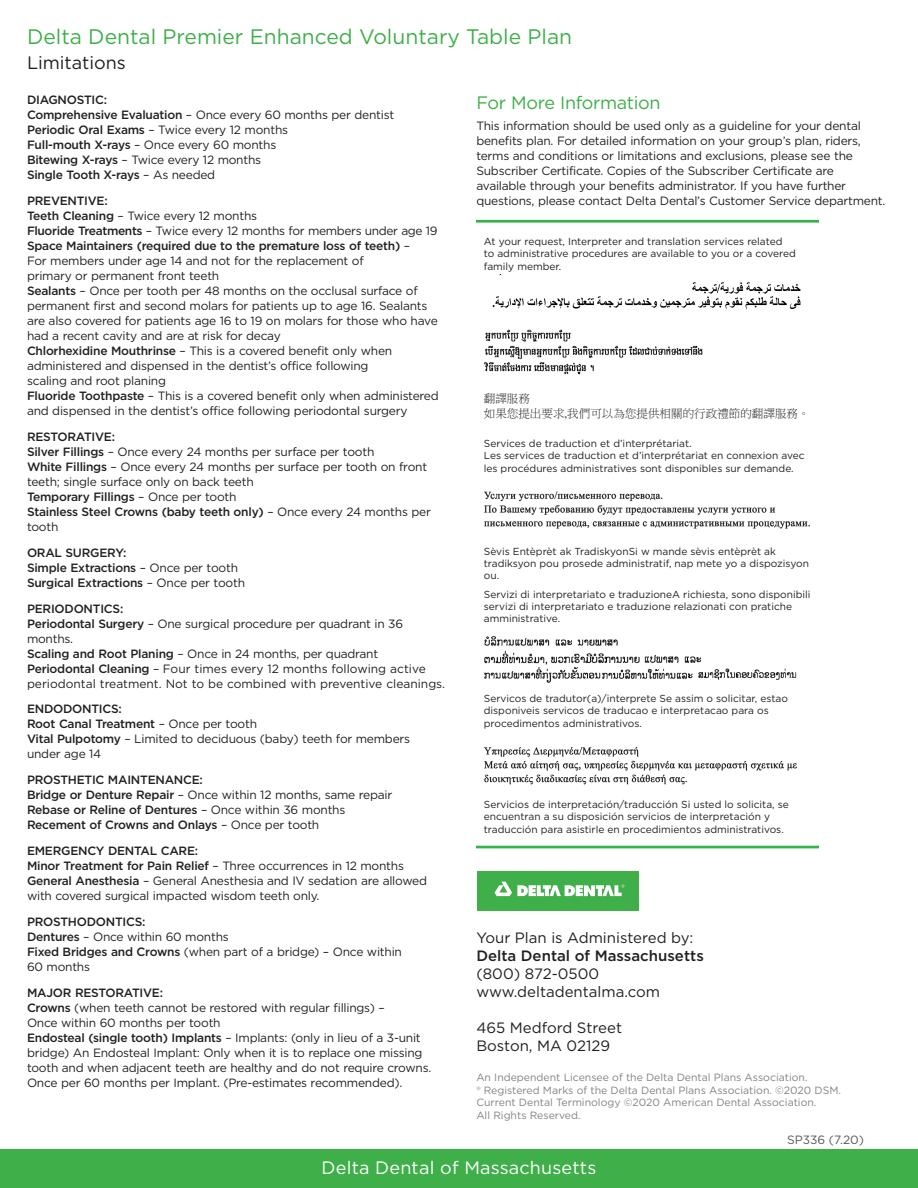
<style>
.page{position:relative;width:918px;height:1188px;background:#fff}
.page>*{position:absolute;margin:0;border:0;box-sizing:border-box;transform-origin:0 0}
.t1{font:21px "Gotham";color:#3eaf49}
.t2{font:18px "Gotham";letter-spacing:.01em;color:#fff}
.heading{font:18px "Gotham";letter-spacing:-.02em;color:#3eaf49}
.t3{font:18px "Gotham";color:#231f20}
.t4{font:15px "Gotham";color:#231f20}
.t5{font:500 15px "Gotham";color:#231f20}
.t6{font:12px/15px "Gotham";letter-spacing:-.02em;color:#231f20}
.t7{font:500 12px/15px "Gotham";letter-spacing:-.02em;color:#231f20}
.t8{font:12px/15px "Gotham";color:#231f20}
.t9{font:12px "Gotham";color:#57585a}
.t10{font:11.55px/14.7px "P Ming Li U";color:#231f20}
.t11{font:10.5px "Gotham";color:#808285}
.t12{font:10.2px/12.1px "Gotham";color:#231f20}
.s1{font-weight:500}
.s2{font-weight:400}
</style>
<div class="page">
<div style="left:0;top:1149px;width:918px;height:39px;background:#3eaf49"></div>
<div style="left:477px;top:871px;width:162px;height:40px;background:#3eaf49"></div>
<svg style="left:495px;top:882px;width:129px;height:14px"></svg>
<img style="left:492px;top:275px;width:309px;height:35px">
<img style="left:484px;top:329px;width:219px;height:46px">
<img style="left:484px;top:491px;width:326px;height:38px">
<img style="left:484px;top:636px;width:313px;height:47px">
<img style="left:484px;top:747px;width:313px;height:38px">
<hr style="left:476px;top:220px;width:342px;height:3px;background:#31b44a">
<hr style="left:476px;top:846px;width:342px;height:2px;background:#31b44a">
<p class="t1" style="left:27px;top:23px;width:547px">Delta Dental Premier Enhanced Voluntary Table Plan</p>
<p class="t3" style="left:27px;top:51px;width:100px">Limitations</p>
<p class="t7" style="left:27px;top:92px;width:82px">DIAGNOSTIC:</p>
<p class="t6" style="left:27px;top:107px;width:369px"><span class="s1">Comprehensive Evaluation</span> – Once every 60 months per dentist</p>
<p class="t6" style="left:27px;top:122px;width:263px"><span class="s1">Periodic Oral Exams</span> – Twice every 12 months</p>
<p class="t6" style="left:27px;top:137px;width:251px"><span class="s1">Full-mouth X-rays</span> – Once every 60 months</p>
<p class="t6" style="left:27px;top:152px;width:236px"><span class="s1">Bitewing X-rays</span> – Twice every 12 months</p>
<p class="t7" style="left:27px;top:167px;width:190px">Single Tooth X-rays <span class="s2">– As needed</span></p>
<p class="t7" style="left:27px;top:193px;width:82px">PREVENTIVE:</p>
<p class="t6" style="left:27px;top:208px;width:232px"><span class="s1">Teeth Cleaning</span> – Twice every 12 months</p>
<p class="t6" style="left:27px;top:223px;width:412px"><span class="s1">Fluoride Treatments</span> – Twice every 12 months for members under age 19</p>
<p class="t7" style="left:27px;top:238px;width:385px">Space Maintainers (required due to the premature loss of teeth) <span class="s2">–</span></p>
<p class="t6" style="left:27px;top:253px;width:338px">For members under age 14 and not for the replacement of</p>
<p class="t6" style="left:27px;top:268px;width:194px">primary or permanent front teeth</p>
<p class="t6" style="left:27px;top:283px;width:392px"><span class="s1">Sealants</span> – Once per tooth per 48 months on the occlusal surface of</p>
<p class="t6" style="left:27px;top:298px;width:412px">permanent first and second molars for patients up to age 16. Sealants are also covered for patients age 16 to 19 on molars for those who have had a recent cavity and are at risk for decay</p>
<p class="t6" style="left:27px;top:343px;width:367px"><span class="s1">Chlorhexidine Mouthrinse</span> – This is a covered benefit only when</p>
<p class="t6" style="left:27px;top:358px;width:343px">administered and dispensed in the dentist’s office following</p>
<p class="t6" style="left:27px;top:373px;width:141px">scaling and root planing</p>
<p class="t6" style="left:27px;top:388px;width:413px"><span class="s1">Fluoride Toothpaste</span> – This is a covered benefit only when administered and dispensed in the dentist’s office following periodontal surgery</p>
<p class="t7" style="left:27px;top:429px;width:90px">RESTORATIVE:</p>
<p class="t6" style="left:27px;top:444px;width:349px"><span class="s1">Silver Fillings</span> – Once every 24 months per surface per tooth</p>
<p class="t6" style="left:27px;top:459px;width:402px"><span class="s1">White Fillings</span> – Once every 24 months per surface per tooth on front teeth; single surface only on back teeth</p>
<p class="t7" style="left:27px;top:489px;width:211px">Temporary Fillings <span class="s2">– Once per tooth</span></p>
<p class="t7" style="left:27px;top:504px;width:406px">Stainless Steel Crowns (baby teeth only) <span class="s2">– Once every 24 months per tooth</span></p>
<p class="t7" style="left:27px;top:545px;width:101px">ORAL SURGERY:</p>
<p class="t7" style="left:27px;top:560px;width:213px">Simple Extractions <span class="s2">– Once per tooth</span></p>
<p class="t7" style="left:27px;top:575px;width:220px">Surgical Extractions <span class="s2">– Once per tooth</span></p>
<p class="t7" style="left:27px;top:601px;width:98px">PERIODONTICS:</p>
<p class="t6" style="left:27px;top:616px;width:378px"><span class="s1">Periodontal Surgery</span> – One surgical procedure per quadrant in 36 months.</p>
<p class="t6" style="left:27px;top:646px;width:353px"><span class="s1">Scaling and Root Planing</span> – Once in 24 months, per quadrant</p>
<p class="t8" style="left:27px;top:661px;width:420px"><span class="s1">Periodontal Cleaning</span> – Four times every 12 months following active periodontal treatment. Not to be combined with preventive cleanings.</p>
<p class="t7" style="left:27px;top:701px;width:96px">ENDODONTICS:</p>
<p class="t7" style="left:27px;top:716px;width:232px">Root Canal Treatment <span class="s2">– Once per tooth</span></p>
<p class="t6" style="left:27px;top:731px;width:385px"><span class="s1">Vital Pulpotomy</span> – Limited to deciduous (baby) teeth for members under age 14</p>
<p class="t7" style="left:27px;top:772px;width:177px">PROSTHETIC MAINTENANCE:</p>
<p class="t6" style="left:27px;top:787px;width:367px"><span class="s1">Bridge or Denture Repair</span> – Once within 12 months, same repair</p>
<p class="t7" style="left:27px;top:802px;width:320px">Rebase or Reline of Dentures <span class="s2">– Once within 36 months</span></p>
<p class="t7" style="left:27px;top:817px;width:294px">Recement of Crowns and Onlays <span class="s2">– Once per tooth</span></p>
<p class="t7" style="left:27px;top:843px;width:173px">EMERGENCY DENTAL CARE:</p>
<p class="t7" style="left:27px;top:858px;width:379px">Minor Treatment for Pain Relief <span class="s2">– Three occurrences in 12 months</span></p>
<p class="t6" style="left:27px;top:873px;width:402px"><span class="s1">General Anesthesia</span> – General Anesthesia and IV sedation are allowed with covered surgical impacted wisdom teeth only.</p>
<p class="t7" style="left:27px;top:914px;width:120px">PROSTHODONTICS:</p>
<p class="t6" style="left:27px;top:929px;width:203px"><span class="s1">Dentures</span> – Once within 60 months</p>
<p class="t6" style="left:27px;top:944px;width:376px"><span class="s1">Fixed Bridges and Crowns</span> (when part of a bridge) – Once within</p>
<p class="t6" style="left:27px;top:959px;width:65px">60 months</p>
<p class="t7" style="left:27px;top:985px;width:138px">MAJOR RESTORATIVE:</p>
<p class="t6" style="left:27px;top:1000px;width:359px"><span class="s1">Crowns</span> (when teeth cannot be restored with regular fillings) –</p>
<p class="t6" style="left:27px;top:1015px;width:195px">Once within 60 months per tooth</p>
<p class="t6" style="left:27px;top:1030px;width:406px"><span class="s1">Endosteal (single tooth) Implants</span> – Implants: (only in lieu of a 3-unit bridge) An Endosteal Implant: Only when it is to replace one missing tooth and when adjacent teeth are healthy and do not require crowns.<br>Once per 60 months per Implant. (Pre-estimates recommended).</p>
<p class="heading" style="left:476px;top:91px;width:186px">For More Information</p>
<p class="t6" style="left:476px;top:118px;width:386px">This information should be used only as a guideline for your dental</p>
<p class="t6" style="left:476px;top:133px;width:411px">benefits plan. For detailed information on your group’s plan, riders, terms and conditions or limitations and exclusions, please see the Subscriber Certificate. Copies of the Subscriber Certificate are available through your benefits administrator. If you have further questions, please contact Delta Dental’s Customer Service department.</p>
<p class="t12" style="left:484px;top:235px;width:314px">At your request, Interpreter and translation services related<br>to administrative procedures are available to you or a covered family member.</p>
<p class="t10" style="left:484px;top:391px;width:327px">翻譯服務<br>如果您提出要求,我們可以為您提供相關的行政禮節的翻譯服務。</p>
<p class="t12" style="left:484px;top:437px;width:322px">Services de traduction et d’interprétariat.<br>Les services de traduction et d’interprétariat en connexion avec les procédures administratives sont disponibles sur demande.</p>
<p class="t12" style="left:484px;top:545px;width:327px">Sèvis Entèprèt ak TradiskyonSi w mande sèvis entèprèt ak tradiksyon pou prosede administratif, nap mete yo a dispozisyon ou.</p>
<p class="t12" style="left:484px;top:588px;width:328px">Servizi di interpretariato e traduzioneA richiesta, sono disponibili servizi di interpretariato e traduzione relazionati con pratiche amministrative.</p>
<p class="t12" style="left:484px;top:692px;width:306px">Servicos de tradutor(a)/interprete Se assim o solicitar, estao disponiveis servicos de traducao e interpretacao para os procedimentos administrativos.</p>
<p class="t12" style="left:484px;top:798px;width:307px">Servicios de interpretación/traducción Si usted lo solicita, se encuentran a su disposición servicios de interpretación y traducción para asistirle en procedimientos administrativos.</p>
<p class="t4" style="left:476px;top:928px;width:219px">Your Plan is Administered by:</p>
<p class="t5" style="left:476px;top:945px;width:229px">Delta Dental of Massachusetts</p>
<p class="t4" style="left:476px;top:964px;width:124px">(800) 872-0500</p>
<p class="t4" style="left:476px;top:982px;width:185px">www.deltadentalma.com</p>
<p class="t4" style="left:476px;top:1018px;width:147px">465 Medford Street</p>
<p class="t4" style="left:476px;top:1036px;width:135px">Boston, MA 02129</p>
<p class="t11" style="left:476px;top:1071px;width:333px">An Independent Licensee of the Delta Dental Plans Association.</p>
<p class="t11" style="left:476px;top:1083px;width:366px">® Registered Marks of the Delta Dental Plans Association. ©2020 DSM.</p>
<p class="t11" style="left:476px;top:1096px;width:342px">Current Dental Terminology ©2020 American Dental Association.</p>
<p class="t11" style="left:476px;top:1109px;width:106px">All Rights Reserved.</p>
<p class="t9" style="left:787px;top:1132px;width:78px">SP336 (7.20)</p>
<p class="t2" style="left:322px;top:1156px;width:276px">Delta Dental of Massachusetts</p>
</div>
